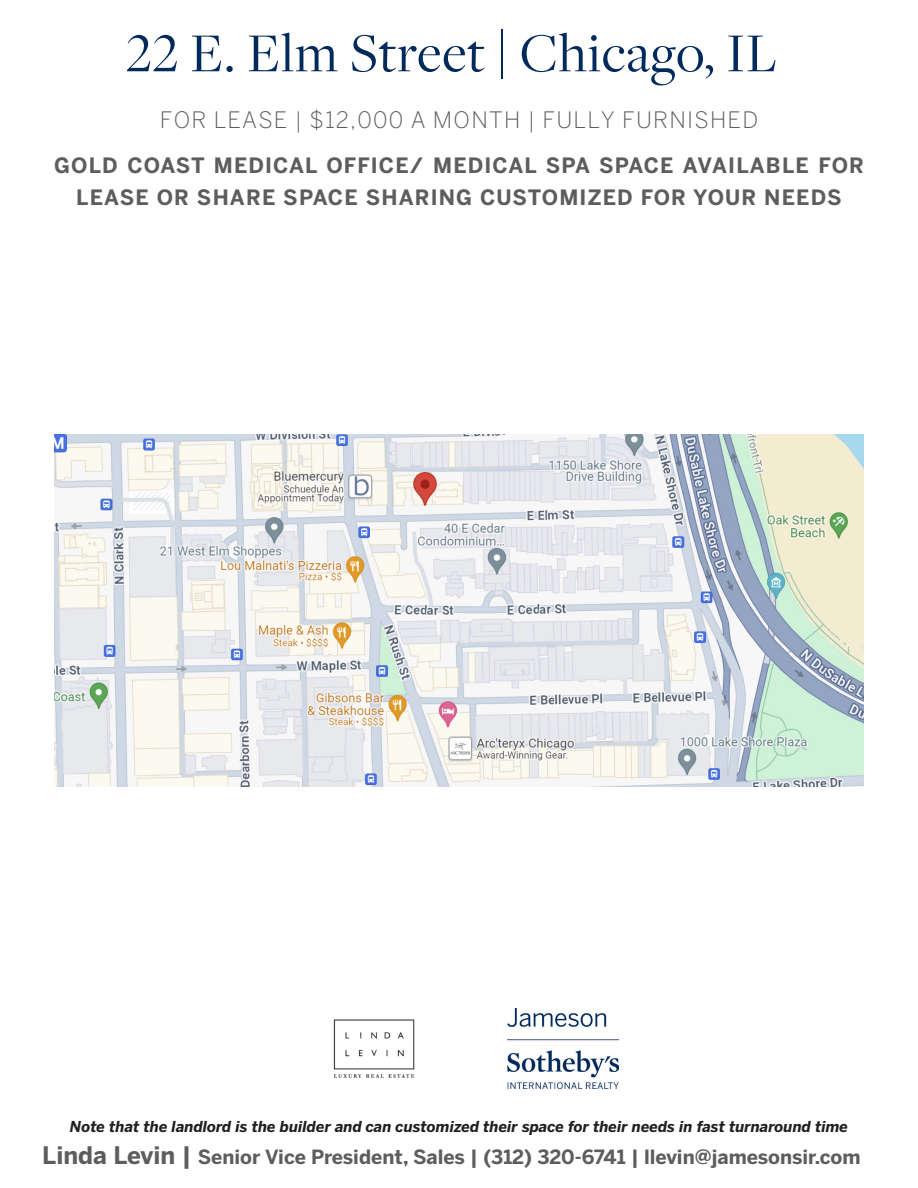
<style>
.page{position:relative;width:918px;height:1188px;background:#fff}
.page>*{position:absolute;margin:0;border:0;box-sizing:border-box;transform-origin:0 0}
.t1{font:57px "Freight Disp Pro";letter-spacing:.015em;color:#00295c}
.t2{font:300 22.5px "Benton Sans";letter-spacing:.055em;color:#5d5d5d}
.t3{font:700 21px/31.5px "Benton Sans";letter-spacing:.055em;color:#5d5d5d;text-align:center}
.t4{font:700 19.5px "Benton Sans";color:#5d5d5d}
.t5{font:italic 700 15px "Benton Sans";color:#231f20}
.s1{font-size:24px}
</style>
<div class="page">
<img style="left:333px;top:1019px;width:82px;height:59px">
<img style="left:508px;top:1008px;width:110px;height:80px">
<img style="left:54px;top:435px;width:810px;height:352px">
<p class="t1" style="left:126px;top:16px;width:653px">22 E. Elm Street | Chicago, IL</p>
<p class="t2" style="left:160px;top:107px;width:600px">FOR LEASE | $12,000 A MONTH | FULLY FURNISHED</p>
<p class="t3" style="left:54px;top:150px;width:812px">GOLD COAST MEDICAL OFFICE/ MEDICAL SPA SPACE AVAILABLE FOR<br>LEASE OR SHARE SPACE SHARING CUSTOMIZED FOR YOUR NEEDS</p>
<p class="t5" style="left:70px;top:1117px;width:780px">Note that the landlord is the builder and can customized their space for their needs in fast turnaround time</p>
<p class="t4" style="left:42px;top:1144px;width:820px"><span class="s1">Linda Levin |</span> Senior Vice President, Sales | (312) 320-6741 | llevin@jamesonsir.com</p>
</div>
